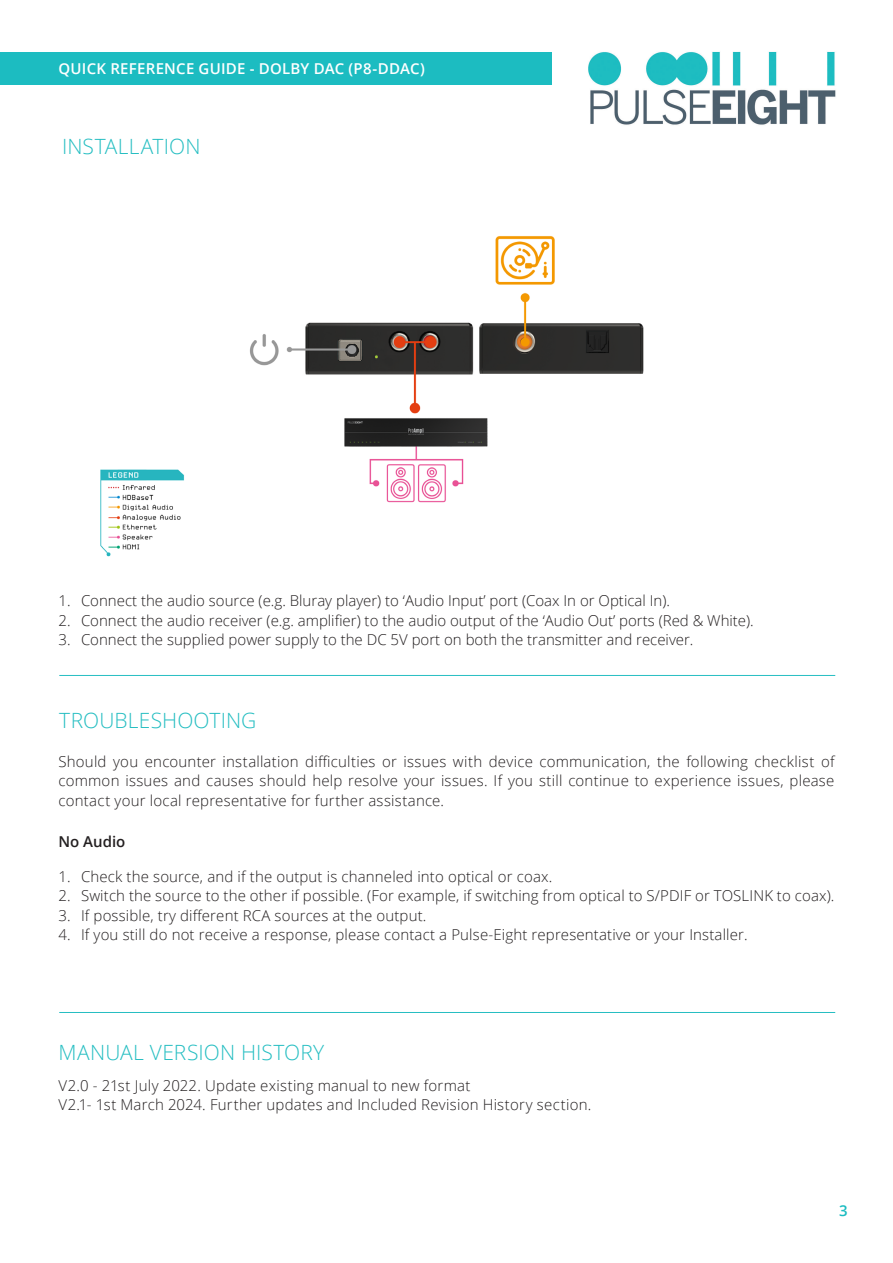
<style>
.page{position:relative;width:893px;height:1263px;background:#fff}
.page>*{position:absolute;margin:0;border:0;box-sizing:border-box;transform-origin:0 0}
.Contents_Title{font:300 21px "Open Sans";letter-spacing:.005em;color:#26bec2}
.t1{font:300 15px/19.5px "Open Sans";letter-spacing:.01em;color:#231f20;text-align:justify}
.t2{font:600 15px "Open Sans";letter-spacing:.015em;color:#fff}
.Title_with_paragraph{font:600 15px "Open Sans";color:#231f20}
.t3{font:600 15px "Open Sans";color:#1cbcc1}
</style>
<div class="page">
<div style="left:0;top:52px;width:552px;height:33px;background:#1cbcc1"></div>
<img style="left:588px;top:51px;width:248px;height:74px">
<img style="left:100px;top:236px;width:544px;height:321px">
<hr style="left:59px;top:675px;width:776px;height:1px;background:#26bec2">
<hr style="left:59px;top:1012px;width:776px;height:1px;background:#26bec2">
<p class="t2" style="left:58px;top:58px;width:368px">QUICK REFERENCE GUIDE - DOLBY DAC (P8-DDAC)</p>
<p class="Contents_Title" style="left:62px;top:132px;width:140px">INSTALLATION</p>
<p class="t1" style="left:58px;top:591px;width:613px">1. Connect the audio source (e.g. Bluray player) to ‘Audio Input’ port (Coax In or Optical In).</p>
<p class="t1" style="left:58px;top:610px;width:697px">2. Connect the audio receiver (e.g. amplifier) to the audio output of the ‘Audio Out’ ports (Red &amp; White).</p>
<p class="t1" style="left:58px;top:630px;width:636px">3. Connect the supplied power supply to the DC 5V port on both the transmitter and receiver.</p>
<p class="Contents_Title" style="left:59px;top:705px;width:199px">TROUBLESHOOTING</p>
<p class="t1" style="left:58px;top:751px;width:777px">Should you encounter installation difficulties or issues with device communication, the following checklist of common issues and causes should help resolve your issues. If you still continue to experience issues, please contact your local representative for further assistance.</p>
<p class="Title_with_paragraph" style="left:58px;top:831px;width:68px">No Audio</p>
<p class="t1" style="left:58px;top:866px;width:495px">1. Check the source, and if the output is channeled into optical or coax.</p>
<p class="t1" style="left:58px;top:886px;width:777px">2. Switch the source to the other if possible. (For example, if switching from optical to S/PDIF or TOSLINK to coax).</p>
<p class="t1" style="left:58px;top:905px;width:369px">3. If possible, try different RCA sources at the output.</p>
<p class="t1" style="left:58px;top:925px;width:691px">4. If you still do not receive a response, please contact a Pulse-Eight representative or your Installer.</p>
<p class="Contents_Title" style="left:58px;top:1038px;width:267px">MANUAL VERSION HISTORY</p>
<p class="t1" style="left:58px;top:1075px;width:413px">V2.0 - 21st July 2022. Update existing manual to new format</p>
<p class="t1" style="left:58px;top:1095px;width:534px">V2.1- 1st March 2024. Further updates and Included Revision History section.</p>
<p class="t3" style="left:839px;top:1200px;width:10px">3</p>
</div>
